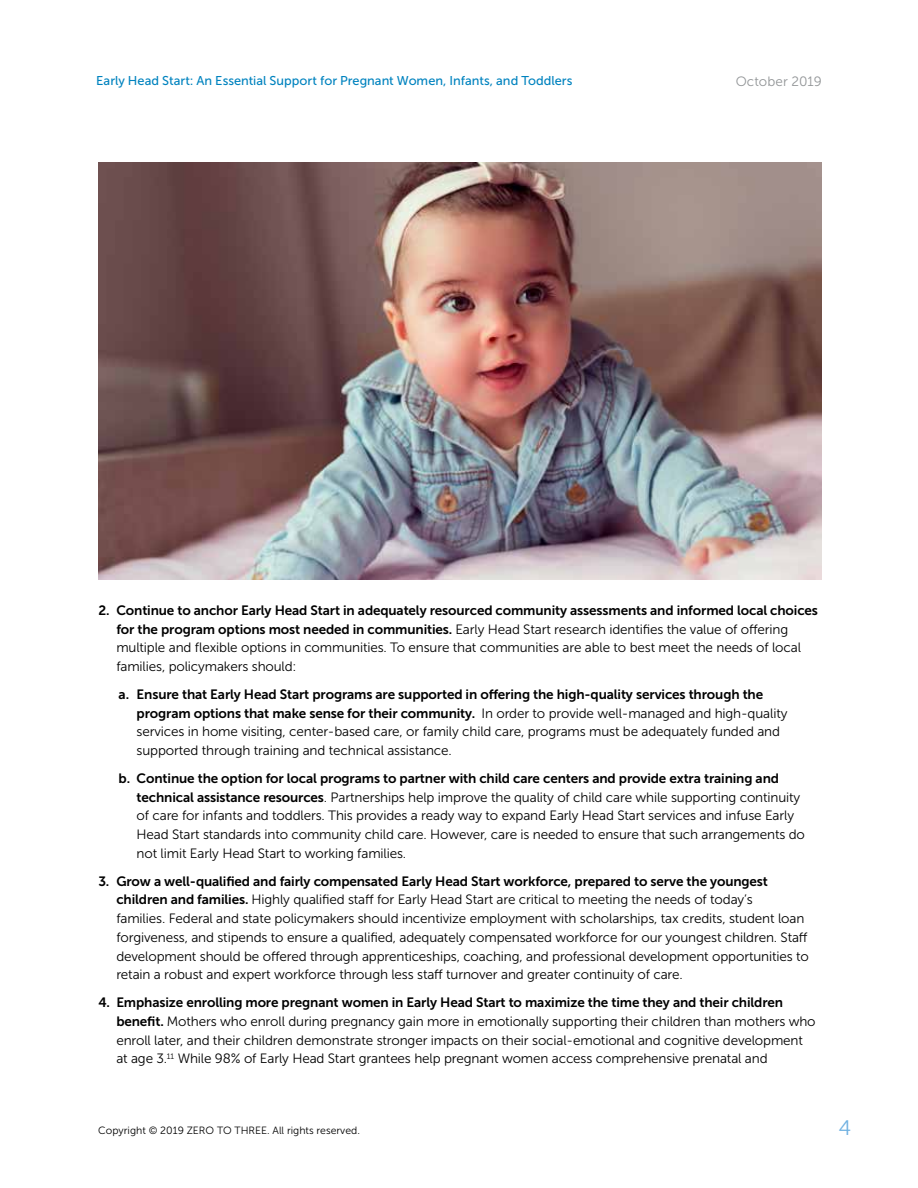
<style>
.page{position:relative;width:918px;height:1188px;background:#fff}
.page>*{position:absolute;margin:0;border:0;box-sizing:border-box;transform-origin:0 0}
.t1{font:21px "Museo Slab 300";color:#70b1e1}
.t2{font:13.5px/18.8px "Museo Sans 300";letter-spacing:-.01em;color:#000}
.t3{font:13.5px/18.8px "Museo Sans 700";letter-spacing:-.01em;color:#000}
.t4{font:13.5px "Museo Sans 300";letter-spacing:.01em;color:#929597}
.t5{font:12.75px "Museo Sans 500";color:#0083bf}
.t6{font:10.5px "Museo Sans 300";color:#000}
.s1{font-family:"Museo Sans 700"}
.s2{font-family:"Museo Sans 300"}
</style>
<div class="page">
<img style="left:98px;top:162px;width:724px;height:417px">
<p class="t5" style="left:96px;top:74px;width:478px">Early Head Start: An Essential Support for Pregnant Women, Infants, and Toddlers</p>
<p class="t4" style="left:736px;top:74px;width:88px">October 2019</p>
<p class="t3" style="left:98px;top:601px;width:721px">2. Continue to anchor Early Head Start in adequately resourced community assessments and informed local choices</p>
<p class="t2" style="left:116px;top:620px;width:686px"><span class="s1">for the program options most needed in communities.</span> Early Head Start research identifies the value of offering multiple and flexible options in communities. To ensure that communities are able to best meet the needs of local families, policymakers should:</p>
<p class="t3" style="left:137px;top:685px;width:652px;text-indent:-18px">a. Ensure that Early Head Start programs are supported in offering the high-quality services through the program options that make sense for their community. <span class="s2">In order to provide well-managed and high-quality</span></p>
<p class="t2" style="left:137px;top:723px;width:645px">services in home visiting, center-based care, or family child care, programs must be adequately funded and supported through training and technical assistance.</p>
<p class="t3" style="left:119px;top:769px;width:662px">b. Continue the option for local programs to partner with child care centers and provide extra training and</p>
<p class="t2" style="left:137px;top:788px;width:670px"><span class="s1">technical assistance resources</span>. Partnerships help improve the quality of child care while supporting continuity of care for infants and toddlers. This provides a ready way to expand Early Head Start services and infuse Early Head Start standards into community child care. However, care is needed to ensure that such arrangements do not limit Early Head Start to working families.</p>
<p class="t3" style="left:98px;top:872px;width:671px">3. Grow a well-qualified and fairly compensated Early Head Start workforce, prepared to serve the youngest</p>
<p class="t2" style="left:116px;top:891px;width:694px"><span class="s1">children and families.</span> Highly qualified staff for Early Head Start are critical to meeting the needs of today’s<br>families. Federal and state policymakers should incentivize employment with scholarships, tax credits, student loan forgiveness, and stipends to ensure a qualified, adequately compensated workforce for our youngest children. Staff development should be offered through apprenticeships, coaching, and professional development opportunities to retain a robust and expert workforce through less staff turnover and greater continuity of care.</p>
<p class="t3" style="left:98px;top:993px;width:686px">4. Emphasize enrolling more pregnant women in Early Head Start to maximize the time they and their children</p>
<p class="t2" style="left:116px;top:1012px;width:701px"><span class="s1">benefit.</span> Mothers who enroll during pregnancy gain more in emotionally supporting their children than mothers who enroll later, and their children demonstrate stronger impacts on their social-emotional and cognitive development at age 3.<sup>11</sup> While 98% of Early Head Start grantees help pregnant women access comprehensive prenatal and</p>
<p class="t6" style="left:98px;top:1125px;width:263px">Copyright © 2019 ZERO TO THREE. All rights reserved.</p>
<h1 class="t1" style="left:839px;top:1116px;width:14px">4</h1>
</div>
